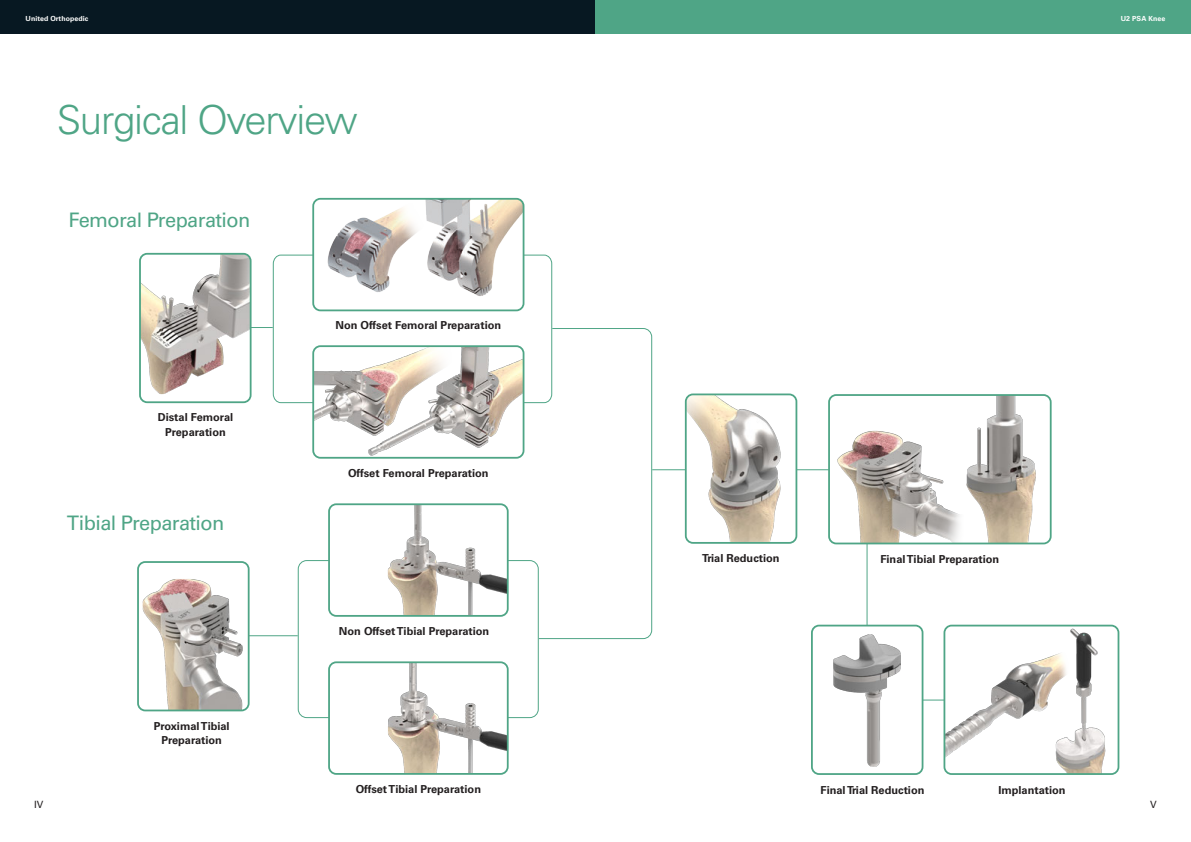
<style>
.page{position:relative;width:1191px;height:842px;background:#fff}
.page>*{position:absolute;margin:0;border:0;box-sizing:border-box;transform-origin:0 0}
.大標{font:300 40px "Univers LT Pro 45";letter-spacing:-.03em;color:#4fa586}
.中標{font:20px "Univers LT Pro 55 Roman";letter-spacing:-.03em;color:#4fa586}
.小標{font:700 11px/14.5px "Univers LT Pro 65";color:#231f20;text-align:center}
.t1{font:10px "Univers LT Pro 55 Roman";color:#231f20}
.t2{font:700 7px "Univers LT Pro 65";letter-spacing:.01em;color:#fff}
</style>
<div class="page">
<div style="left:0;top:0;width:595px;height:34px;background:#071822"></div>
<div style="left:595px;top:0;width:596px;height:34px;background:#4fa586"></div>
<svg style="left:539px;top:328px;width:113px;height:312px"></svg>
<svg style="left:651px;top:469px;width:335px;height:232px"></svg>
<div style="left:298px;top:560px;width:241px;height:158px;border:1px solid #4fa586;border-radius:9px"></div>
<svg style="left:272px;top:254px;width:281px;height:150px"></svg>
<hr style="left:195px;top:327px;width:78px;height:1px;background:#4fa586">
<img style="left:143px;top:579px;width:100px;height:129px">
<div style="left:137px;top:561px;width:112px;height:150px;border:2px solid #4fa586;border-radius:7px"></div>
<div style="left:812px;top:626px;width:110px;height:148px;background:#fff;border-radius:7px"></div>
<img style="left:834px;top:635px;width:66px;height:132px">
<div style="left:811px;top:625px;width:112px;height:150px;border:2px solid #4fa586;border-radius:7px"></div>
<img style="left:944px;top:626px;width:174px;height:148px">
<div style="left:943px;top:625px;width:176px;height:150px;border:2px solid #4fa586;border-radius:7px"></div>
<img style="left:686px;top:396px;width:110px;height:147px">
<div style="left:685px;top:393px;width:112px;height:151px;border:2px solid #4fa586;border-radius:7px"></div>
<div style="left:329px;top:662px;width:179px;height:112px;background:#fff;border-radius:7px"></div>
<img style="left:388px;top:662px;width:120px;height:112px">
<div style="left:328px;top:661px;width:180px;height:114px;border:2px solid #4fa586;border-radius:7px"></div>
<div style="left:329px;top:504px;width:179px;height:112px;background:#fff;border-radius:7px"></div>
<img style="left:388px;top:504px;width:120px;height:112px">
<div style="left:328px;top:503px;width:180px;height:114px;border:2px solid #4fa586;border-radius:7px"></div>
<img style="left:142px;top:254px;width:109px;height:140px">
<div style="left:139px;top:253px;width:112px;height:150px;border:2px solid #4fa586;border-radius:7px"></div>
<div style="left:313px;top:199px;width:210px;height:111px;background:#fff;border-radius:7px"></div>
<img style="left:315px;top:199px;width:208px;height:97px">
<div style="left:312px;top:198px;width:212px;height:113px;border:2px solid #4fa586;border-radius:7px"></div>
<img style="left:313px;top:346px;width:210px;height:110px">
<div style="left:312px;top:345px;width:212px;height:114px;border:2px solid #4fa586;border-radius:7px"></div>
<img style="left:829px;top:395px;width:221px;height:148px">
<div style="left:828px;top:394px;width:223px;height:150px;border:2px solid #4fa586;border-radius:7px"></div>
<hr style="left:248px;top:635px;width:50px;height:1px;background:#4fa586">
<p class="t2" style="left:26px;top:14px;width:64px">United Orthopedic</p>
<p class="t2" style="left:1120px;top:14px;width:46px">U2 PSA Knee</p>
<p class="大標" style="left:57px;top:93px;width:302px">Surgical Overview</p>
<p class="中標" style="left:69px;top:206px;width:183px">Femoral Preparation</p>
<p class="小標" style="left:158px;top:410px;width:77px">Distal Femoral</p>
<p class="小標" style="left:165px;top:424px;width:62px">Preparation</p>
<p class="中標" style="left:67px;top:509px;width:159px">Tibial Preparation</p>
<p class="小標" style="left:154px;top:718px;width:77px">Proximal Tibial<br>Preparation</p>
<p class="小標" style="left:335px;top:318px;width:167px">Non Offset Femoral Preparation</p>
<p class="小標" style="left:348px;top:466px;width:142px">Offset Femoral Preparation</p>
<p class="小標" style="left:339px;top:624px;width:152px">Non Offset Tibial Preparation</p>
<p class="小標" style="left:702px;top:551px;width:79px">Trial Reduction</p>
<p class="小標" style="left:880px;top:551px;width:120px">Final Tibial Preparation</p>
<p class="小標" style="left:356px;top:782px;width:127px">Offset Tibial Preparation</p>
<p class="小標" style="left:820px;top:782px;width:105px">Final Trial Reduction</p>
<p class="小標" style="left:998px;top:782px;width:69px">Implantation</p>
<p class="t1" style="left:34px;top:798px;width:11px">IV</p>
<p class="t1" style="left:1150px;top:798px;width:8px">V</p>
</div>
